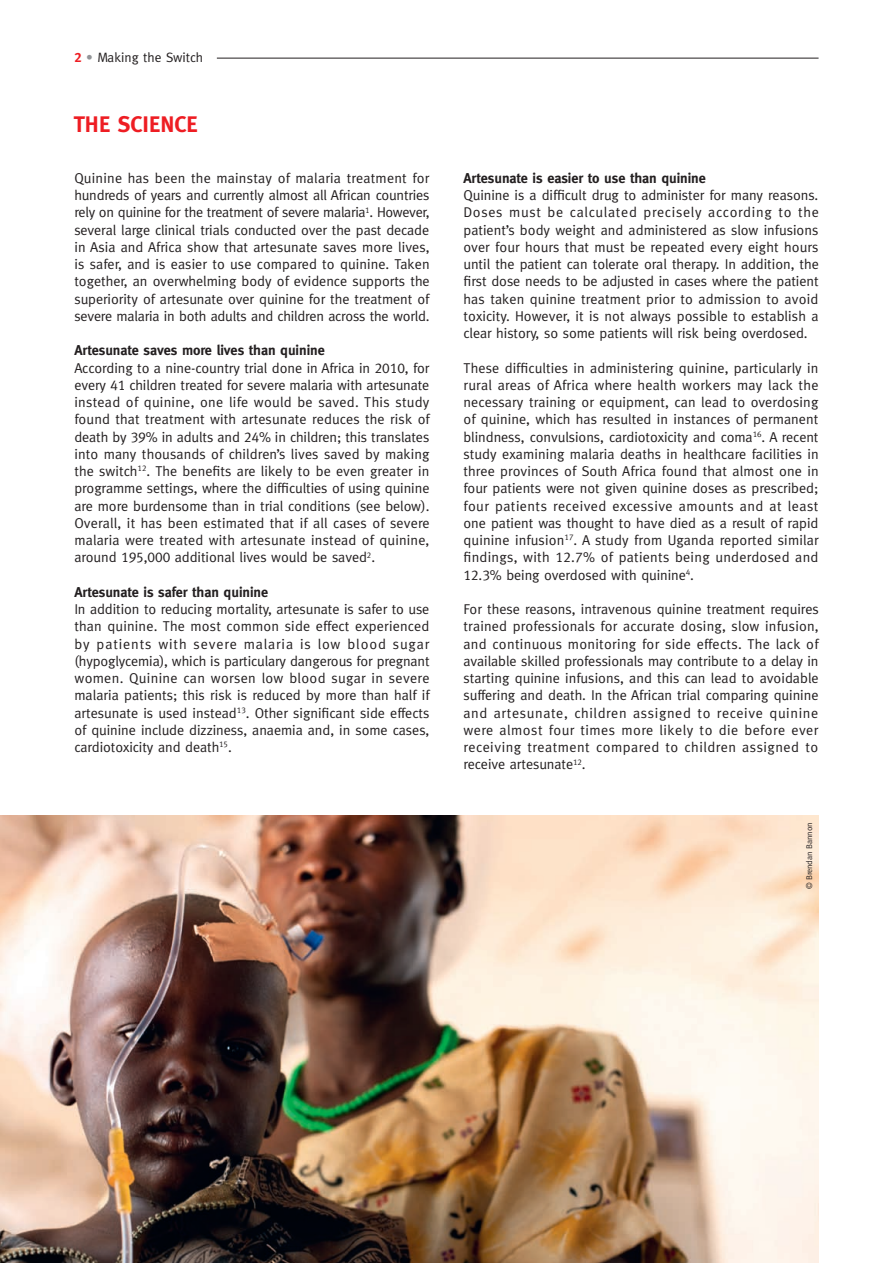
<style>
.page{position:relative;width:893px;height:1263px;background:#fff}
.page>*{position:absolute;margin:0;border:0;box-sizing:border-box;transform-origin:0 0}
.t1{font:700 22.5px "Meta";color:#ee1d23}
.t2{font:14.25px/17.2px "Meta";letter-spacing:-.005em;color:#231f20;text-align:justify}
.t3{font:700 14.25px "Meta";letter-spacing:-.005em;color:#231f20}
.t4{font:13.5px "Meta";color:#231f20}
.t5{font:8.25px "Meta";letter-spacing:-.005em;color:#231f20}
.s1{font-family:"Meta Bold Caps";color:#ee1d23}
.s2{color:#939598}
.s3{font-weight:700}
.s4{font-family:"Meta Caps"}
</style>
<div class="page">
<hr style="left:217px;top:58px;width:602px;height:1px;background:#231f20">
<img style="left:0;top:816px;width:819px;height:447px">
<p class="t4" style="left:74px;top:49px;width:130px"><span class="s1">2</span> <span class="s2">•</span> Making the Switch</p>
<h1 class="t1" style="left:74px;top:111px;width:123px">The science</h1>
<p class="t2" style="left:74px;top:169px;width:357px">Quinine has been the mainstay of malaria treatment for hundreds of years and currently almost all African countries rely on quinine for the treatment of severe malaria<sup>1</sup>. However, several large clinical trials conducted over the past decade in Asia and Africa show that artesunate saves more lives, is safer, and is easier to use compared to quinine. Taken together, an overwhelming body of evidence supports the superiority of artesunate over quinine for the treatment of severe malaria in both adults and children across the world.</p>
<p class="t2" style="left:74px;top:342px;width:357px;text-align:left"><span class="s3">Artesunate saves more lives than quinine<br></span>According to a nine-country trial done in Africa in <span class="s4">2010</span>, for every <span class="s4">41</span> children treated for severe malaria with artesunate instead of quinine, one life would be saved. This study found that treatment with artesunate reduces the risk of death by <span class="s4">39</span>% in adults and <span class="s4">24</span>% in children; this translates into many thousands of children’s lives saved by making the switch<sup>12</sup>. The benefits are likely to be even greater in programme settings, where the difficulties of using quinine are more burdensome than in trial conditions (see below).<br>Overall, it has been estimated that if all cases of severe malaria were treated with artesunate instead of quinine, around <span class="s4">195</span>,<span class="s4">000</span> additional lives would be saved<sup>2</sup>.</p>
<p class="t3" style="left:74px;top:584px;width:195px">Artesunate is safer than quinine</p>
<p class="t2" style="left:74px;top:600px;width:357px">In addition to reducing mortality, artesunate is safer to use than quinine. The most common side effect experienced by patients with severe malaria is low blood sugar (hypoglycemia), which is particulary dangerous for pregnant women. Quinine can worsen low blood sugar in severe malaria patients; this risk is reduced by more than half if artesunate is used instead<sup>13</sup>. Other significant side effects of quinine include dizziness, anaemia and, in some cases, cardiotoxicity and death<sup>15</sup>.</p>
<p class="t3" style="left:463px;top:170px;width:244px">Artesunate is easier to use than quinine</p>
<p class="t2" style="left:463px;top:186px;width:357px">Quinine is a difficult drug to administer for many reasons.<br>Doses must be calculated precisely according to the patient’s body weight and administered as slow infusions over four hours that must be repeated every eight hours until the patient can tolerate oral therapy. In addition, the first dose needs to be adjusted in cases where the patient has taken quinine treatment prior to admission to avoid toxicity. However, it is not always possible to establish a clear history, so some patients will risk being overdosed.</p>
<p class="t2" style="left:463px;top:359px;width:357px">These difficulties in administering quinine, particularly in rural areas of Africa where health workers may lack the necessary training or equipment, can lead to overdosing of quinine, which has resulted in instances of permanent blindness, convulsions, cardiotoxicity and coma<sup>16</sup>. A recent study examining malaria deaths in healthcare facilities in three provinces of South Africa found that almost one in four patients were not given quinine doses as prescribed; four patients received excessive amounts and at least one patient was thought to have died as a result of rapid quinine infusion<sup>17</sup>. A study from Uganda reported similar findings, with <span class="s4">12</span>.<span class="s4">7</span>% of patients being underdosed and <span class="s4">12</span>.<span class="s4">3</span>% being overdosed with quinine<sup>4</sup>.</p>
<p class="t2" style="left:463px;top:600px;width:357px">For these reasons, intravenous quinine treatment requires trained professionals for accurate dosing, slow infusion, and continuous monitoring for side effects. The lack of available skilled professionals may contribute to a delay in starting quinine infusions, and this can lead to avoidable suffering and death. In the African trial comparing quinine and artesunate, children assigned to receive quinine were almost four times more likely to die before ever receiving treatment compared to children assigned to receive artesunate<sup>12</sup>.</p>
<p class="t5" style="left:804px;top:889px;width:69px;rotate:-90deg">© Brendan Bannon</p>
</div>
